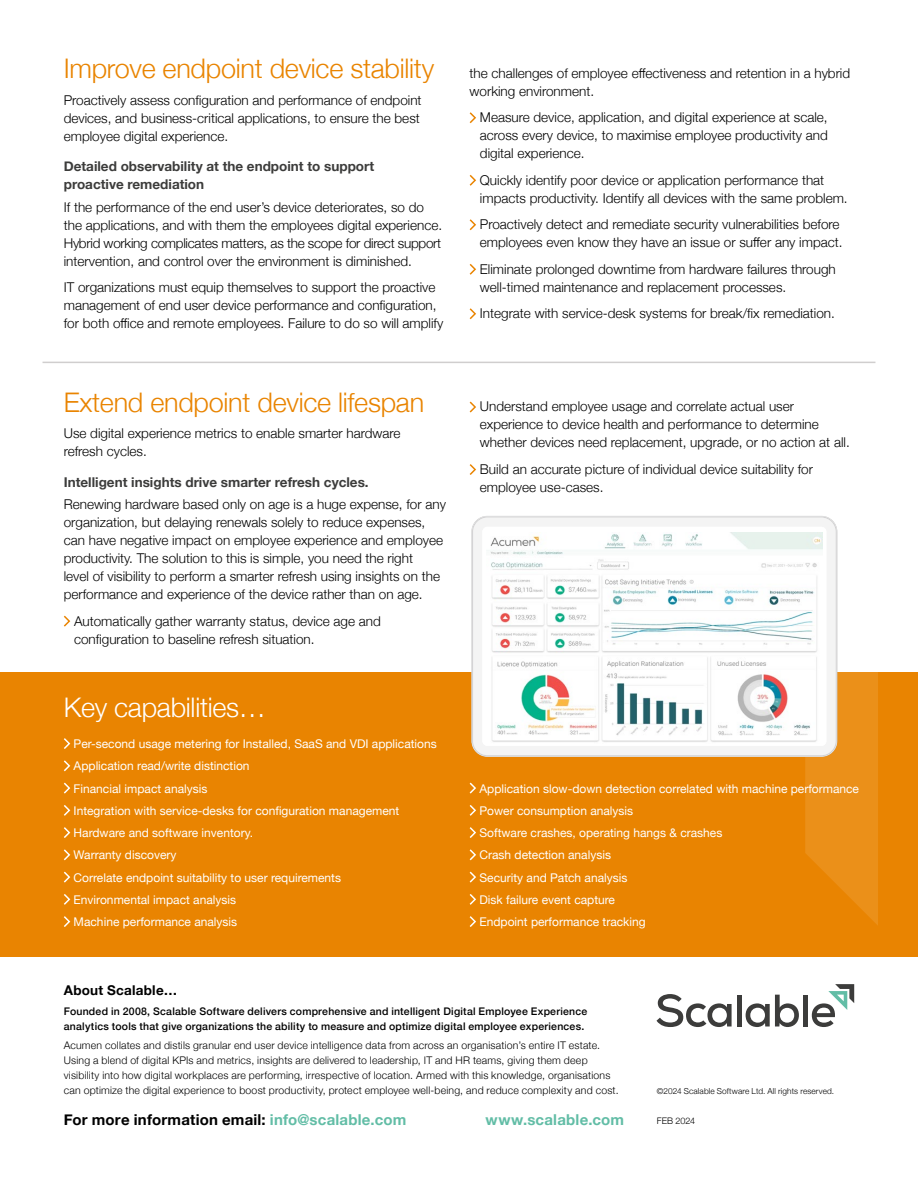
<style>
.page{position:relative;width:918px;height:1188px;background:#fff}
.page>*{position:absolute;margin:0;border:0;box-sizing:border-box;transform-origin:0 0}
.t1{font:300 27px "Helvetica Neue";letter-spacing:-.01em;color:#e98401}
.t2{font:300 27px "Helvetica Neue";letter-spacing:-.01em;color:#fff}
.t3{font:700 15px "Helvetica Neue";letter-spacing:.015em;color:#000}
.t4{font:700 15px "Helvetica Neue";letter-spacing:.015em;color:#62bda6}
.t5{font:300 13.5px/18px "Helvetica Neue";color:#000}
.t6{font:700 13.5px/18px "Helvetica Neue";color:#3c3c3b}
.t7{font:700 13.5px "Helvetica Neue";letter-spacing:.02em;color:#000}
.t8{font:12px/22.2px "Helvetica Neue";color:#fff}
.t9{font:300 10.5px/15px "Helvetica Neue";letter-spacing:.02em;color:#000}
.t10{font:500 10.5px/15px "Helvetica Neue";letter-spacing:.02em;color:#000}
.t11{font:300 9px "Helvetica Neue";letter-spacing:.005em;color:#000}
.t12{font:300 8.25px "Helvetica Neue";letter-spacing:.015em;color:#000}
.s1{color:#62bda6}
</style>
<div class="page">
<div style="left:0;top:672px;width:918px;height:285px;background:#e98401"></div>
<svg style="left:805px;top:638px;width:73px;height:287px;fill:#eb9019"></svg>
<svg style="left:657px;top:994px;width:75px;height:33px"></svg>
<div style="left:737px;top:995px;width:5px;height:31px;background:#3c3c3b"></div>
<svg style="left:746px;top:995px;width:53px;height:32px"></svg>
<div style="left:803px;top:995px;width:5px;height:31px;background:#3c3c3b"></div>
<svg style="left:812px;top:984px;width:42px;height:43px"></svg>
<svg style="left:63px;top:615px;width:8px;height:12px"></svg>
<svg style="left:469px;top:112px;width:7px;height:12px"></svg>
<svg style="left:469px;top:174px;width:7px;height:12px"></svg>
<svg style="left:469px;top:219px;width:7px;height:12px"></svg>
<svg style="left:469px;top:264px;width:7px;height:11px"></svg>
<svg style="left:469px;top:308px;width:7px;height:12px"></svg>
<svg style="left:469px;top:401px;width:7px;height:12px"></svg>
<svg style="left:469px;top:464px;width:7px;height:11px"></svg>
<hr style="left:43px;top:362px;width:832px;height:1px;background:#d0cece">
<svg style="left:63px;top:738px;width:8px;height:11px"></svg>
<svg style="left:63px;top:760px;width:8px;height:12px"></svg>
<svg style="left:63px;top:782px;width:8px;height:12px"></svg>
<svg style="left:63px;top:805px;width:8px;height:11px"></svg>
<svg style="left:63px;top:827px;width:8px;height:11px"></svg>
<svg style="left:63px;top:849px;width:8px;height:12px"></svg>
<svg style="left:63px;top:871px;width:8px;height:12px"></svg>
<svg style="left:63px;top:894px;width:8px;height:11px"></svg>
<svg style="left:63px;top:916px;width:8px;height:11px"></svg>
<svg style="left:469px;top:782px;width:7px;height:12px"></svg>
<svg style="left:469px;top:805px;width:7px;height:11px"></svg>
<svg style="left:469px;top:827px;width:7px;height:11px"></svg>
<svg style="left:469px;top:849px;width:7px;height:12px"></svg>
<svg style="left:469px;top:871px;width:7px;height:12px"></svg>
<svg style="left:469px;top:894px;width:7px;height:11px"></svg>
<svg style="left:469px;top:916px;width:7px;height:11px"></svg>
<div style="left:473px;top:518px;width:363px;height:237px;background:#f4f4f4;border-radius:14px"></div>
<div style="left:482px;top:527px;width:344px;height:219px;background:#fff;border-radius:5px"></div>
<img style="left:490px;top:532px;width:333px;height:210px">
<h1 class="t1" style="left:64px;top:59px;width:372px">Improve endpoint device stability</h1>
<p class="t5" style="left:64px;top:90px;width:359px">Proactively assess configuration and performance of endpoint devices, and business-critical applications, to ensure the best employee digital experience.</p>
<p class="t6" style="left:64px;top:159px;width:312px">Detailed observability at the endpoint to support proactive remediation</p>
<p class="t5" style="left:64px;top:197px;width:380px">If the performance of the end user’s device deteriorates, so do the applications, and with them the employees digital experience.<br>Hybrid working complicates matters, as the scope for direct support intervention, and control over the environment is diminished.</p>
<p class="t5" style="left:64px;top:280px;width:381px">IT organizations must equip themselves to support the proactive management of end user device performance and configuration, for both office and remote employees. Failure to do so will amplify</p>
<p class="t5" style="left:470px;top:63px;width:382px">the challenges of employee effectiveness and retention in a hybrid working environment.</p>
<p class="t5" style="left:480px;top:107px;width:349px;text-align:justify">Measure device, application, and digital experience at scale, across every device, to maximise employee productivity and digital experience.</p>
<p class="t5" style="left:480px;top:172px;width:369px">Quickly identify poor device or application performance that impacts productivity. Identify all devices with the same problem.</p>
<p class="t5" style="left:480px;top:217px;width:364px">Proactively detect and remediate security vulnerabilities before employees even know they have an issue or suffer any impact.</p>
<p class="t5" style="left:480px;top:261px;width:357px">Eliminate prolonged downtime from hardware failures through well-timed maintenance and replacement processes.</p>
<p class="t5" style="left:480px;top:303px;width:357px">Integrate with service-desk systems for break/fix remediation.</p>
<h1 class="t1" style="left:64px;top:392px;width:362px">Extend endpoint device lifespan</h1>
<p class="t5" style="left:64px;top:426px;width:338px">Use digital experience metrics to enable smarter hardware refresh cycles.</p>
<p class="t6" style="left:64px;top:473px;width:306px">Intelligent insights drive smarter refresh cycles.</p>
<p class="t5" style="left:64px;top:494px;width:384px">Renewing hardware based only on age is a huge expense, for any organization, but delaying renewals solely to reduce expenses, can have negative impact on employee experience and employee productivity. The solution to this is simple, you need the right<br>level of visibility to perform a smarter refresh using insights on the performance and experience of the device rather than on age.</p>
<p class="t5" style="left:74px;top:611px;width:308px">Automatically gather warranty status, device age and configuration to baseline refresh situation.</p>
<h1 class="t2" style="left:64px;top:698px;width:204px">Key capabilities…</h1>
<p class="t8" style="left:74px;top:734px;width:365px">Per-second usage metering for Installed, SaaS and VDI applications Application read/write distinction<br>Financial impact analysis<br>Integration with service-desks for configuration management Hardware and software inventory.<br>Warranty discovery<br>Correlate endpoint suitability to user requirements<br>Environmental impact analysis<br>Machine performance analysis</p>
<p class="t5" style="left:480px;top:399px;width:371px">Understand employee usage and correlate actual user experience to device health and performance to determine whether devices need replacement, upgrade, or no action at all.</p>
<p class="t5" style="left:480px;top:461px;width:335px">Build an accurate picture of individual device suitability for employee use-cases.</p>
<p class="t8" style="left:480px;top:778px;width:381px">Application slow-down detection correlated with machine performance Power consumption analysis<br>Software crashes, operating hangs &amp; crashes<br>Crash detection analysis<br>Security and Patch analysis<br>Disk failure event capture<br>Endpoint performance tracking</p>
<p class="t7" style="left:64px;top:985px;width:115px">About Scalable…</p>
<p class="t10" style="left:64px;top:1004px;width:525px">Founded in 2008, Scalable Software delivers comprehensive and intelligent Digital Employee Experience analytics tools that give organizations the ability to measure and optimize digital employee experiences.</p>
<p class="t9" style="left:64px;top:1039px;width:556px">Acumen collates and distils granular end user device intelligence data from across an organisation’s entire IT estate.<br>Using a blend of digital KPIs and metrics, insights are delivered to leadership, IT and HR teams, giving them deep visibility into how digital workplaces are performing, irrespective of location. Armed with this knowledge, organisations can optimize the digital experience to boost productivity, protect employee well-being, and reduce complexity and cost.</p>
<p class="t3" style="left:64px;top:1108px;width:344px">For more information email: <span class="s1">info@scalable.com</span></p>
<p class="t4" style="left:486px;top:1108px;width:140px">www.scalable.com</p>
<p class="t12" style="left:657px;top:1088px;width:179px">©2024 Scalable Software Ltd. All rights reserved.</p>
<p class="t11" style="left:657px;top:1118px;width:40px">FEB 2024</p>
</div>
